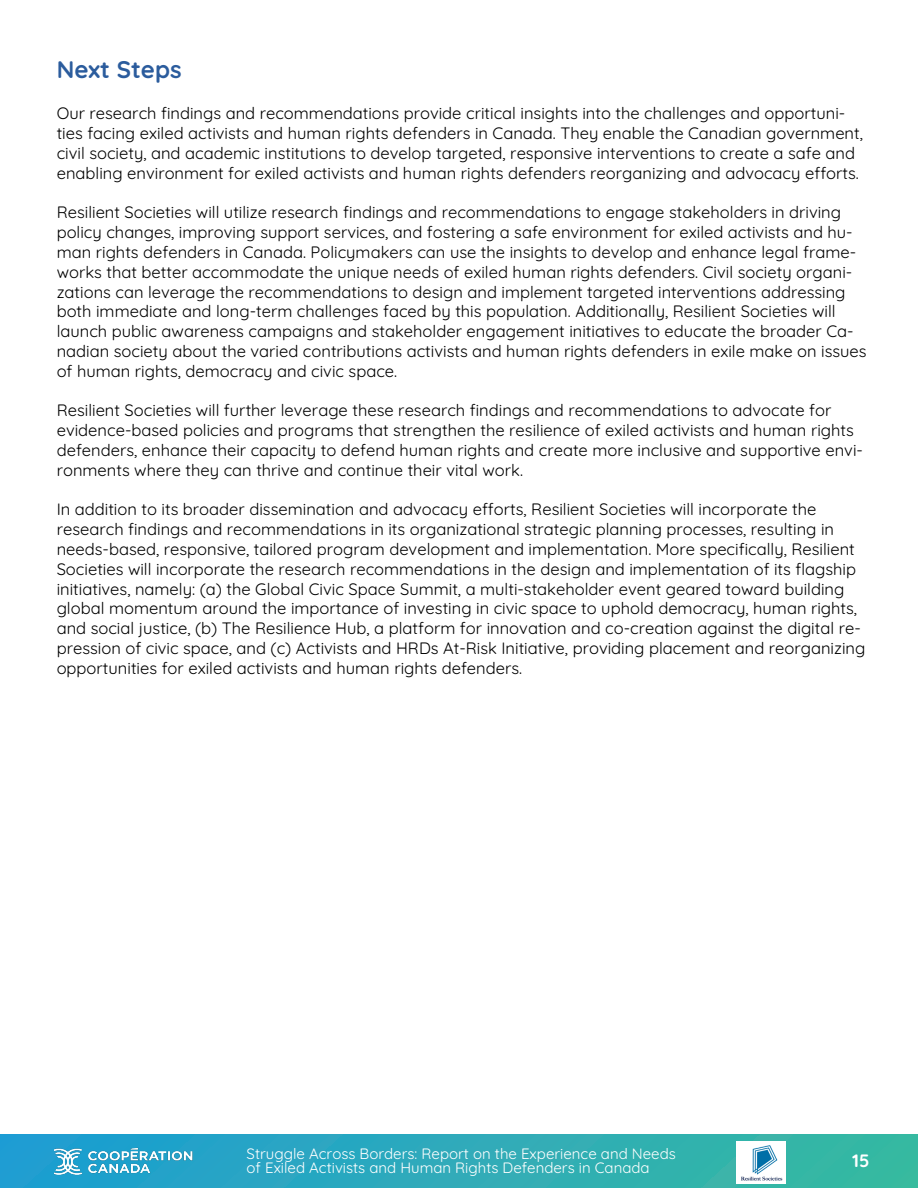
<style>
.page{position:relative;width:918px;height:1188px;background:#fff}
.page>*{position:absolute;margin:0;border:0;box-sizing:border-box;transform-origin:0 0}
.t1{font:300 24px "Quicksand";color:#2b5c9d}
.t2{font:300 18px "Quicksand";color:#fff}
.t3{font:300 16.5px/19.8px "Quicksand";color:#000}
.t4{font:300 15px/13.5px "Quicksand";color:#fff}
</style>
<div class="page">
<div style="left:0;top:1134px;width:918px;height:54px;background:linear-gradient(to right,#1e9dd2,#3bbaa0)"></div>
<img style="left:54px;top:1134px;width:141px;height:47px">
<img style="left:737px;top:1142px;width:49px;height:41px">
<p class="t1" style="left:57px;top:51px;width:126px">Next Steps</p>
<p class="t3" style="left:57px;top:102px;width:808px">Our research findings and recommendations provide critical insights into the challenges and opportuni&shy;ties facing exiled activists and human rights defenders in Canada. They enable the Canadian government, civil society, and academic institutions to develop targeted, responsive interventions to create a safe and enabling environment for exiled activists and human rights defenders reorganizing and advocacy efforts.</p>
<p class="t3" style="left:57px;top:201px;width:811px">Resilient Societies will utilize research findings and recommendations to engage stakeholders in driving policy changes, improving support services, and fostering a safe environment for exiled activists and hu&shy;man rights defenders in Canada. Policymakers can use the insights to develop and enhance legal frame&shy;works that better accommodate the unique needs of exiled human rights defenders. Civil society organi&shy;zations can leverage the recommendations to design and implement targeted interventions addressing both immediate and long-term challenges faced by this population. Additionally, Resilient Societies will launch public awareness campaigns and stakeholder engagement initiatives to educate the broader Ca&shy;nadian society about the varied contributions activists and human rights defenders in exile make on issues of human rights, democracy and civic space.</p>
<p class="t3" style="left:57px;top:399px;width:808px">Resilient Societies will further leverage these research findings and recommendations to advocate for evidence-based policies and programs that strengthen the resilience of exiled activists and human rights defenders, enhance their capacity to defend human rights and create more inclusive and supportive envi&shy;ronments where they can thrive and continue their vital work.</p>
<p class="t3" style="left:57px;top:498px;width:810px">In addition to its broader dissemination and advocacy efforts, Resilient Societies will incorporate the research findings and recommendations in its organizational strategic planning processes, resulting in needs-based, responsive, tailored program development and implementation. More specifically, Resilient Societies will incorporate the research recommendations in the design and implementation of its flagship initiatives, namely: (a) the Global Civic Space Summit, a multi-stakeholder event geared toward building global momentum around the importance of investing in civic space to uphold democracy, human rights, and social justice, (b) The Resilience Hub, a platform for innovation and co-creation against the digital re&shy;pression of civic space, and (c) Activists and HRDs At-Risk Initiative, providing placement and reorganizing opportunities for exiled activists and human rights defenders.</p>
<p class="t4" style="left:247px;top:1146px;width:431px">Struggle Across Borders: Report on the Experience and Needs of Exiled Activists and Human Rights Defenders in Canada</p>
<p class="t2" style="left:852px;top:1146px;width:19px">15</p>
</div>
